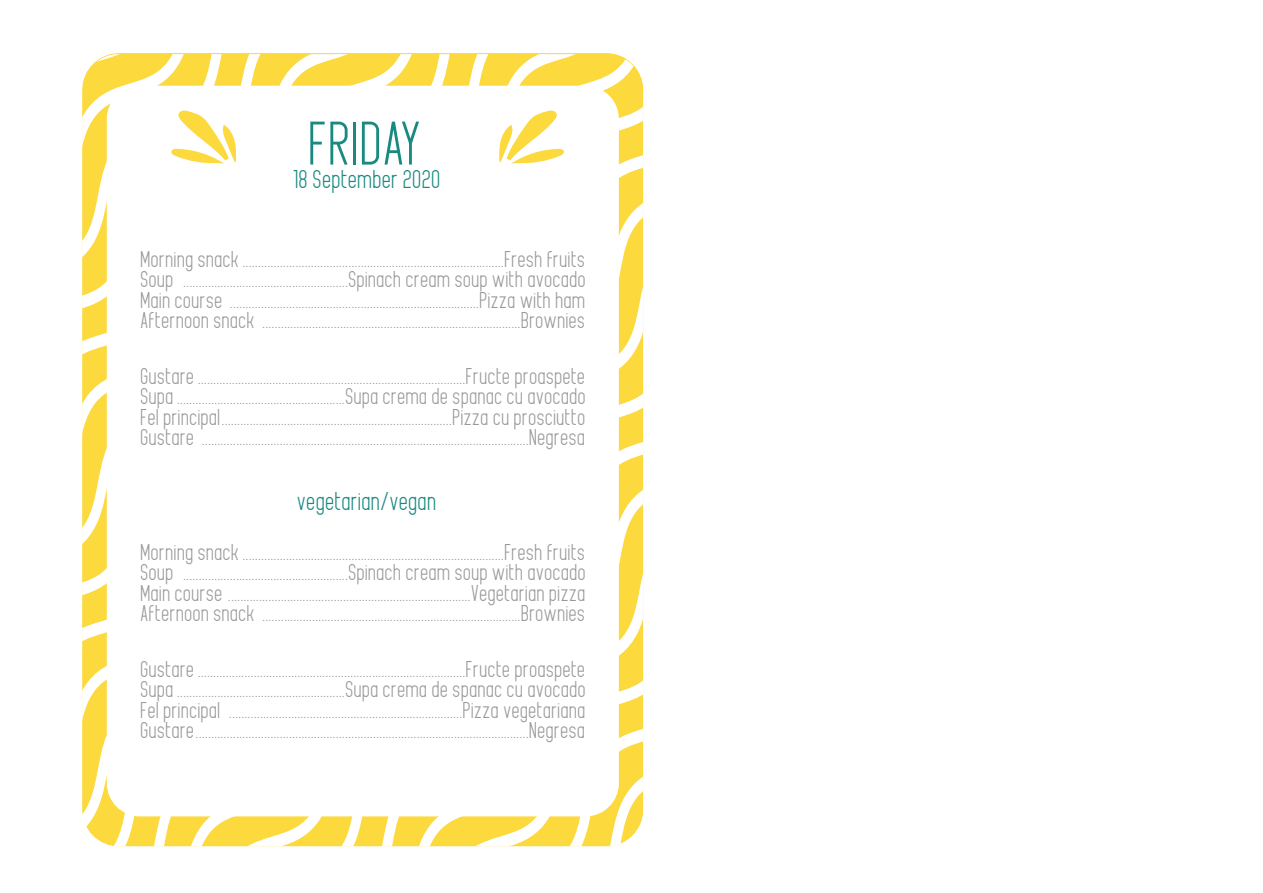
<style>
.page{position:relative;width:1263px;height:893px;background:#fff}
.page>*{position:absolute;margin:0;border:0;box-sizing:border-box;transform-origin:0 0}
.t1{font:58.65px "Megan June";color:#1a8a81}
.t2{font:24px "Megan June";color:#1a8a81}
.t3{font:21.3px/20.5px "Megan June";color:#999;text-align:justify}
</style>
<div class="page">
<svg style="left:82px;top:805px;width:561px;height:41px;fill:#fcd93c"></svg>
<svg style="left:82px;top:54px;width:561px;height:751px;fill:#fcd93c"></svg>
<svg style="left:82px;top:54px;width:333px;height:464px;fill:#fcd93c"></svg>
<svg style="left:82px;top:54px;width:278px;height:395px;fill:#fcd93c"></svg>
<svg style="left:82px;top:54px;width:183px;height:275px;fill:#fcd93c"></svg>
<div style="left:107px;top:86px;width:512px;height:730px;background:#fff;border-radius:33px"></div>
<svg style="left:82px;top:54px;width:154px;height:223px"></svg>
<svg style="left:499px;top:110px;width:65px;height:54px"></svg>
<h1 class="t1" style="left:310px;top:112px;width:116px">FRIDAY</h1>
<p class="t2" style="left:294px;top:167px;width:149px">18 September 2020</p>
<p class="t3" style="left:141px;top:249px;width:447px">Morning snack....................................................................................Fresh fruits Soup .....................................................Spinach cream soup with avocado Main course ................................................................................Pizza with ham Afternoon snack ...................................................................................Brownies</p>
<p class="t3" style="left:141px;top:366px;width:447px">Gustare ......................................................................................Fructe proaspete Supa ......................................................Supa crema de spanac cu avocado Fel principal..........................................................................Pizza cu prosciutto Gustare .........................................................................................................Negresa</p>
<p class="t2" style="left:298px;top:489px;width:141px">vegetarian/vegan</p>
<p class="t3" style="left:141px;top:542px;width:447px">Morning snack....................................................................................Fresh fruits Soup .....................................................Spinach cream soup with avocado Main course ..............................................................................Vegetarian pizza Afternoon snack ...................................................................................Brownies</p>
<p class="t3" style="left:141px;top:659px;width:447px">Gustare ......................................................................................Fructe proaspete Supa ......................................................Supa crema de spanac cu avocado Fel principal ...........................................................................Pizza vegetariana Gustare...........................................................................................................Negresa</p>
</div>
